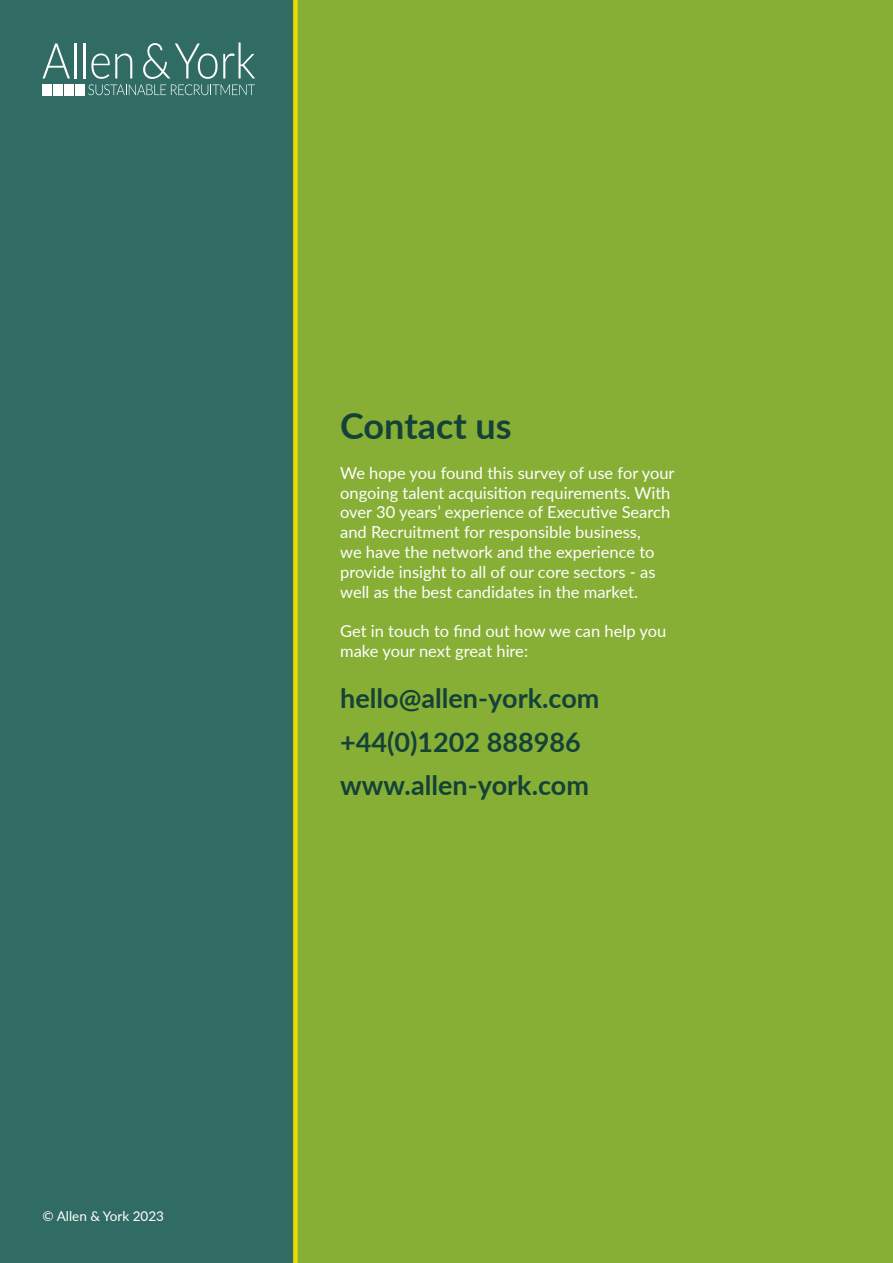
<style>
.page{position:relative;width:893px;height:1263px;background:#fff}
.page>*{position:absolute;margin:0;border:0;box-sizing:border-box;transform-origin:0 0}
.t1{font:700 36px "Lato";color:#154238}
.t2{font:700 27px "Lato";color:#154238}
.t3{font:16.5px/19.8px "Lato";color:#fff}
.t4{font:13.5px "Lato";color:#fff}
</style>
<div class="page">
<div style="left:283px;top:0;width:610px;height:1263px;background:#87af36"></div>
<div style="left:0;top:0;width:298px;height:1263px;background:#306c63"></div>
<svg style="left:43px;top:44px;width:27px;height:34px"></svg>
<hr style="left:74px;top:43px;width:2px;height:35px;background:#fff">
<hr style="left:83px;top:43px;width:3px;height:35px;background:#fff">
<div style="left:43px;top:84px;width:9px;height:12px;background:#fff"></div>
<div style="left:53px;top:84px;width:10px;height:12px;background:#fff"></div>
<div style="left:64px;top:84px;width:10px;height:12px;background:#fff"></div>
<div style="left:75px;top:84px;width:10px;height:12px;background:#fff"></div>
<svg style="left:88px;top:43px;width:167px;height:52px;background:#4d8179"></svg>
<p class="t4" style="left:43px;top:1206px;width:123px">© Allen &amp; York 2023</p>
<p class="t1" style="left:340px;top:400px;width:173px">Contact us</p>
<p class="t3" style="left:340px;top:462px;width:336px">We hope you found this survey of use for your ongoing talent acquisition requirements. With over 30 years’ experience of Executive Search and Recruitment for responsible business,<br>we have the network and the experience to provide insight to all of our core sectors - as well as the best candidates in the market.</p>
<p class="t3" style="left:340px;top:621px;width:328px">Get in touch to find out how we can help you make your next great hire:</p>
<p class="t2" style="left:340px;top:678px;width:261px">hello@allen-york.com</p>
<p class="t2" style="left:340px;top:722px;width:242px">+44(0)1202 888986</p>
<p class="t2" style="left:340px;top:765px;width:250px">www.allen-york.com</p>
</div>
